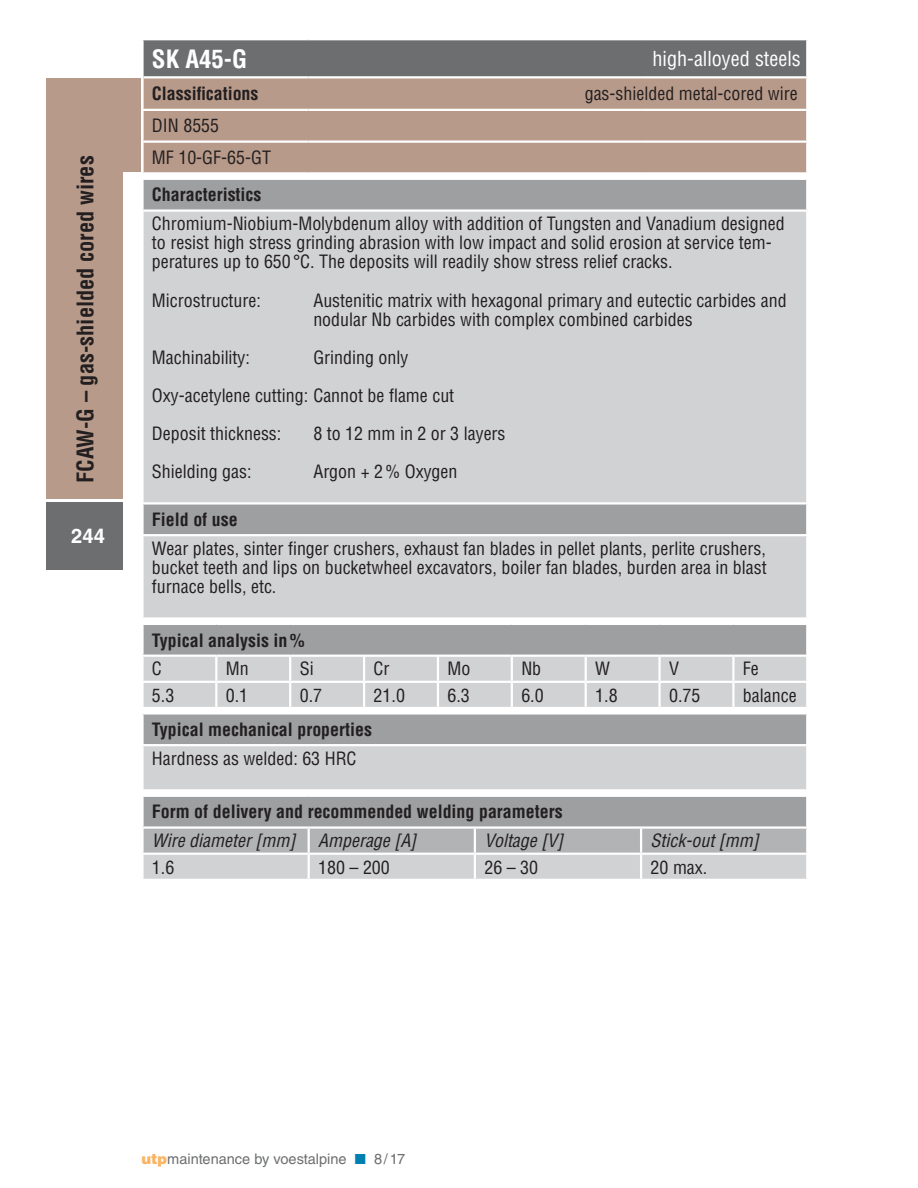
<style>
.page{position:relative;width:918px;height:1188px;background:#fff}
.page>*{position:absolute;margin:0;border:0;box-sizing:border-box;transform-origin:0 0}
.t1{font:700 condensed 24.6px "Helvetica LT Std";color:#fff}
.t2{font:700 condensed 22.35px "Helvetica LT Std";color:#231f20}
.t3{font:condensed 20.1px "Helvetica LT Std";color:#fff}
.t4{font:700 20.1px "Helvetica LT Std";color:#fff}
.t5{font:condensed 18px/19px "Helvetica LT Std";color:#231f20}
.t6{font:700 condensed 18px "Helvetica LT Std";color:#231f20}
.t7{font:italic condensed 18px "Helvetica LT Std";color:#231f20}
.t8{font:14.55px "Helvetica LT Std";color:#6c6e70}
.s1{font-weight:900;color:#fbb461}
</style>
<div class="page">
<div style="left:46px;top:79px;width:94px;height:93px;background:#b79a8a"></div>
<div style="left:144px;top:40px;width:662px;height:36px;background:#6c6e70"></div>
<div style="left:144px;top:78px;width:662px;height:94px;background:#b79a8a"></div>
<hr style="left:141px;top:109px;width:168px;height:2px;background:#fff">
<hr style="left:309px;top:109px;width:332px;height:2px;background:#fff">
<hr style="left:641px;top:109px;width:167px;height:2px;background:#fff">
<hr style="left:141px;top:140px;width:168px;height:3px;background:#fff">
<hr style="left:309px;top:140px;width:332px;height:3px;background:#fff">
<hr style="left:641px;top:140px;width:167px;height:3px;background:#fff">
<div style="left:144px;top:180px;width:662px;height:29px;background:#9d9fa1"></div>
<svg style="left:144px;top:212px;width:662px;height:405px;background:#cdced0"></svg>
<hr style="left:141px;top:502px;width:667px;height:3px;background:#fff">
<hr style="left:141px;top:534px;width:667px;height:2px;background:#fff">
<div style="left:142px;top:624px;width:665px;height:32px;background:#9d9fa1"></div>
<div style="left:144px;top:657px;width:662px;height:50px;background:#d1d2d4"></div>
<hr style="left:215px;top:657px;width:2px;height:24px;background:#fff">
<hr style="left:806px;top:625px;width:2px;height:30px;background:#fff">
<hr style="left:289px;top:657px;width:2px;height:24px;background:#fff">
<hr style="left:363px;top:657px;width:2px;height:24px;background:#fff">
<hr style="left:437px;top:657px;width:2px;height:24px;background:#fff">
<hr style="left:215px;top:683px;width:2px;height:24px;background:#fff">
<hr style="left:289px;top:683px;width:2px;height:24px;background:#fff">
<hr style="left:363px;top:683px;width:2px;height:24px;background:#fff">
<hr style="left:437px;top:683px;width:2px;height:24px;background:#fff">
<hr style="left:511px;top:683px;width:2px;height:24px;background:#fff">
<hr style="left:585px;top:683px;width:2px;height:24px;background:#fff">
<hr style="left:658px;top:683px;width:3px;height:24px;background:#fff">
<hr style="left:732px;top:683px;width:3px;height:24px;background:#fff">
<hr style="left:511px;top:657px;width:2px;height:24px;background:#fff">
<hr style="left:585px;top:657px;width:2px;height:24px;background:#fff">
<hr style="left:658px;top:657px;width:3px;height:24px;background:#fff">
<hr style="left:732px;top:657px;width:3px;height:24px;background:#fff">
<hr style="left:141px;top:623px;width:75px;height:2px;background:#fff">
<hr style="left:141px;top:625px;width:3px;height:30px;background:#fff">
<hr style="left:216px;top:623px;width:74px;height:2px;background:#fff">
<hr style="left:290px;top:623px;width:74px;height:2px;background:#fff">
<hr style="left:364px;top:623px;width:74px;height:2px;background:#fff">
<hr style="left:438px;top:623px;width:74px;height:2px;background:#fff">
<hr style="left:512px;top:623px;width:74px;height:2px;background:#fff">
<hr style="left:586px;top:623px;width:74px;height:2px;background:#fff">
<hr style="left:660px;top:623px;width:73px;height:2px;background:#fff">
<hr style="left:733px;top:623px;width:75px;height:2px;background:#fff">
<hr style="left:141px;top:655px;width:75px;height:2px;background:#fff">
<hr style="left:216px;top:655px;width:74px;height:2px;background:#fff">
<hr style="left:290px;top:655px;width:74px;height:2px;background:#fff">
<hr style="left:364px;top:655px;width:74px;height:2px;background:#fff">
<hr style="left:438px;top:655px;width:74px;height:2px;background:#fff">
<hr style="left:512px;top:655px;width:74px;height:2px;background:#fff">
<hr style="left:586px;top:655px;width:74px;height:2px;background:#fff">
<hr style="left:660px;top:655px;width:73px;height:2px;background:#fff">
<hr style="left:733px;top:655px;width:75px;height:2px;background:#fff">
<hr style="left:141px;top:681px;width:75px;height:2px;background:#fff">
<hr style="left:216px;top:681px;width:74px;height:2px;background:#fff">
<hr style="left:290px;top:681px;width:74px;height:2px;background:#fff">
<hr style="left:364px;top:681px;width:74px;height:2px;background:#fff">
<hr style="left:438px;top:681px;width:74px;height:2px;background:#fff">
<hr style="left:512px;top:681px;width:74px;height:2px;background:#fff">
<hr style="left:586px;top:681px;width:74px;height:2px;background:#fff">
<hr style="left:660px;top:681px;width:73px;height:2px;background:#fff">
<hr style="left:733px;top:681px;width:75px;height:2px;background:#fff">
<div style="left:142px;top:713px;width:665px;height:32px;background:#9d9fa1"></div>
<div style="left:142px;top:745px;width:665px;height:45px;background:#d1d2d4"></div>
<hr style="left:806px;top:715px;width:2px;height:29px;background:#fff">
<hr style="left:806px;top:746px;width:2px;height:43px;background:#fff">
<hr style="left:141px;top:712px;width:667px;height:3px;background:#fff">
<hr style="left:141px;top:715px;width:3px;height:29px;background:#fff">
<hr style="left:141px;top:744px;width:667px;height:2px;background:#fff">
<hr style="left:141px;top:746px;width:3px;height:43px;background:#fff">
<hr style="left:141px;top:789px;width:667px;height:2px;background:#fff">
<div style="left:142px;top:796px;width:665px;height:32px;background:#9d9fa1"></div>
<svg style="left:144px;top:829px;width:662px;height:50px;background:#c2c3c5"></svg>
<hr style="left:308px;top:855px;width:2px;height:24px;background:#fff">
<hr style="left:474px;top:855px;width:2px;height:24px;background:#fff">
<hr style="left:308px;top:829px;width:2px;height:24px;background:#fff">
<hr style="left:141px;top:795px;width:168px;height:2px;background:#fff">
<hr style="left:141px;top:797px;width:3px;height:29px;background:#fff">
<hr style="left:309px;top:795px;width:166px;height:2px;background:#fff">
<hr style="left:475px;top:795px;width:166px;height:2px;background:#fff">
<hr style="left:641px;top:795px;width:167px;height:2px;background:#fff">
<hr style="left:141px;top:826px;width:168px;height:3px;background:#fff">
<hr style="left:309px;top:826px;width:166px;height:3px;background:#fff">
<hr style="left:475px;top:826px;width:166px;height:3px;background:#fff">
<hr style="left:641px;top:826px;width:167px;height:3px;background:#fff">
<hr style="left:806px;top:797px;width:2px;height:29px;background:#fff">
<hr style="left:474px;top:829px;width:2px;height:24px;background:#fff">
<hr style="left:141px;top:853px;width:168px;height:2px;background:#fff">
<hr style="left:309px;top:853px;width:166px;height:2px;background:#fff">
<hr style="left:475px;top:853px;width:166px;height:2px;background:#fff">
<hr style="left:640px;top:829px;width:2px;height:24px;background:#fff">
<hr style="left:641px;top:853px;width:167px;height:2px;background:#fff">
<hr style="left:640px;top:855px;width:2px;height:24px;background:#fff">
<div style="left:46px;top:502px;width:76px;height:68px;background:#6c6e70"></div>
<div style="left:46px;top:79px;width:76px;height:420px;background:#b79a8a"></div>
<p class="t2" style="left:76px;top:483px;width:329px;rotate:-90deg">FCAW-G – gas-shielded cored wires</p>
<p class="t4" style="left:71px;top:524px;width:35px">244</p>
<h1 class="t1" style="left:152px;top:49px;width:97px">SK A45-G</h1>
<p class="t3" style="left:653px;top:50px;width:150px">high-alloyed steels</p>
<p class="t6" style="left:152px;top:86px;width:108px">Classifications</p>
<p class="t5" style="left:585px;top:86px;width:215px">gas-shielded metal-cored wire</p>
<p class="t5" style="left:152px;top:111px;width:121px;line-height:31.8px">DIN 8555<br>MF 10-GF-65-GT</p>
<p class="t6" style="left:152px;top:188px;width:111px">Characteristics</p>
<p class="t5" style="left:152px;top:216px;width:634px">Chromium-Niobium-Molybdenum alloy with addition of Tungsten and Vanadium designed to resist high stress grinding abrasion with low impact and solid erosion at service tem&shy;peratures up to 650°C. The deposits will readily show stress relief cracks.</p>
<p class="t5" style="left:152px;top:292px;width:111px">Microstructure:</p>
<p class="t5" style="left:313px;top:292px;width:475px">Austenitic matrix with hexagonal primary and eutectic carbides and nodular Nb carbides with complex combined carbides</p>
<p class="t5" style="left:152px;top:349px;width:100px">Machinability:</p>
<p class="t5" style="left:152px;top:339px;width:304px;line-height:38.1px;text-indent:161px">Grinding only<br>Oxy-acetylene cutting: Cannot be flame cut<br>Deposit thickness:</p>
<p class="t5" style="left:313px;top:425px;width:194px">8 to 12 mm in 2 or 3 layers</p>
<p class="t5" style="left:152px;top:463px;width:101px">Shielding gas:</p>
<p class="t5" style="left:313px;top:463px;width:146px">Argon + 2 % Oxygen</p>
<p class="t6" style="left:152px;top:512px;width:87px">Field of use</p>
<p class="t5" style="left:152px;top:540px;width:616px;text-align:justify">Wear plates, sinter finger crushers, exhaust fan blades in pellet plants, perlite crushers, bucket teeth and lips on bucketwheel excavators, boiler fan blades, burden area in blast furnace bells, etc.</p>
<p class="t6" style="left:152px;top:633px;width:154px">Typical analysis in %</p>
<p class="t5" style="left:152px;top:661px;width:11px">C</p>
<p class="t5" style="left:226px;top:661px;width:24px">Mn</p>
<p class="t5" style="left:300px;top:661px;width:15px">Si</p>
<p class="t5" style="left:374px;top:661px;width:17px">Cr</p>
<p class="t5" style="left:447px;top:661px;width:24px">Mo</p>
<p class="t5" style="left:521px;top:661px;width:21px">Nb</p>
<p class="t5" style="left:595px;top:661px;width:16px">W</p>
<p class="t5" style="left:669px;top:661px;width:11px">V</p>
<p class="t5" style="left:743px;top:661px;width:17px">Fe</p>
<p class="t5" style="left:152px;top:687px;width:24px">5.3</p>
<p class="t5" style="left:226px;top:687px;width:24px">0.1</p>
<p class="t5" style="left:300px;top:687px;width:24px">0.7</p>
<p class="t5" style="left:374px;top:687px;width:33px">21.0</p>
<p class="t5" style="left:447px;top:687px;width:24px">6.3</p>
<p class="t5" style="left:521px;top:687px;width:24px">6.0</p>
<p class="t5" style="left:595px;top:687px;width:24px">1.8</p>
<p class="t5" style="left:669px;top:687px;width:33px">0.75</p>
<p class="t5" style="left:743px;top:687px;width:55px">balance</p>
<p class="t6" style="left:152px;top:722px;width:222px">Typical mechanical properties</p>
<p class="t5" style="left:152px;top:750px;width:206px">Hardness as welded: 63 HRC</p>
<p class="t6" style="left:152px;top:805px;width:412px">Form of delivery and recommended welding parameters</p>
<p class="t7" style="left:152px;top:834px;width:145px">Wire diameter [mm]</p>
<p class="t7" style="left:318px;top:834px;width:100px">Amperage [A]</p>
<p class="t7" style="left:484px;top:834px;width:80px">Voltage [V]</p>
<p class="t7" style="left:651px;top:834px;width:110px">Stick-out [mm]</p>
<p class="t5" style="left:152px;top:859px;width:24px">1.6</p>
<p class="t5" style="left:318px;top:859px;width:73px">180 – 200</p>
<p class="t5" style="left:484px;top:859px;width:55px">26 – 30</p>
<p class="t5" style="left:651px;top:859px;width:58px">20 max.</p>
<p class="t8" style="left:141px;top:1153px;width:207px"><span class="s1">utp</span>maintenance by voestalpine</p>
<p class="t8" style="left:374px;top:1153px;width:33px">8 / 17</p>
</div>
